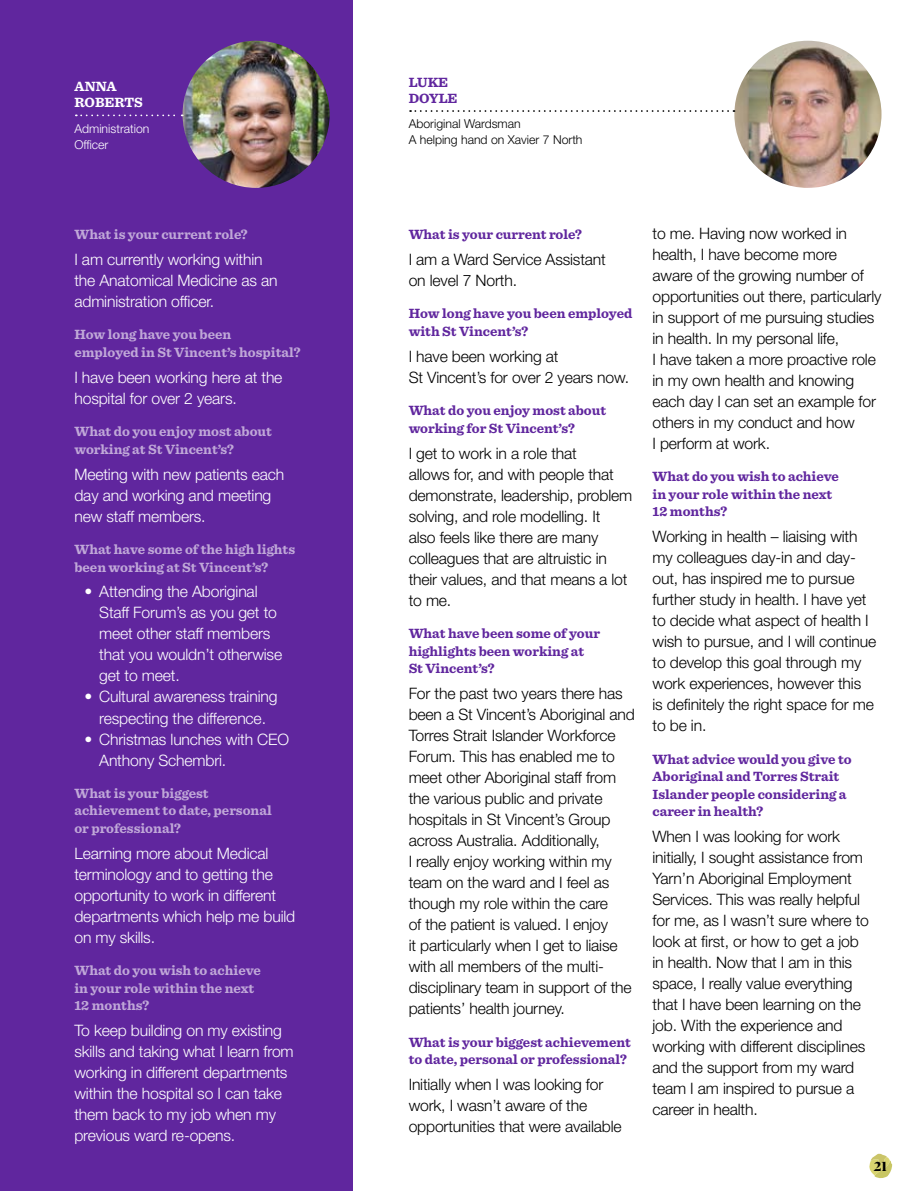
<style>
.page{position:relative;width:918px;height:1191px;background:#fff}
.page>*{position:absolute;margin:0;border:0;box-sizing:border-box;transform-origin:0 0}
.t1{font:300 15.75px/21px "Helvetica Neue LT Std";letter-spacing:-.01em;color:#000}
.t2{font:300 15.75px/21px "Helvetica Neue LT Std";letter-spacing:-.01em;color:#fff}
.t3{font:700 14.53px "Dala Floda";color:#000}
.t4{font:700 14px/17.5px "Sentinel";color:#60269e}
.t5{font:700 14px/17.5px "Sentinel";color:#c0a8d8}
.t6{font:700 14px/15.8px "Sentinel";color:#fff}
.t7{font:300 12.25px/15.8px "Helvetica Neue LT Std";color:#000}
.t8{font:300 12.25px/15.8px "Helvetica Neue LT Std";color:#fff}
</style>
<div class="page">
<div style="left:0;top:0;width:352px;height:1191px;background:#60269e"></div>
<svg style="left:869px;top:1153px;width:23px;height:25px"></svg>
<img style="left:182px;top:41px;width:148px;height:147px;border-radius:74px">
<img style="left:734px;top:41px;width:147px;height:147px;border-radius:74px">
<svg style="left:76px;top:114px;width:107px;height:2px"></svg>
<svg style="left:410px;top:110px;width:324px;height:2px"></svg>
<p class="t6" style="left:74px;top:78px;width:70px">ANNA<br>ROBERTS</p>
<p class="t8" style="left:74px;top:120px;width:77px">Administration<br>Officer</p>
<p class="t5" style="left:74px;top:225px;width:175px">What is your current role?</p>
<p class="t2" style="left:74px;top:248px;width:205px">I am currently working within the Anatomical Medicine as an administration officer.</p>
<p class="t5" style="left:74px;top:325px;width:228px">How long have you been<br>employed in St Vincent’s hospital?</p>
<p class="t2" style="left:74px;top:366px;width:209px">I have been working here at the hospital for over 2 years.</p>
<p class="t5" style="left:74px;top:422px;width:199px">What do you enjoy most about working at St Vincent’s?</p>
<p class="t2" style="left:74px;top:463px;width:211px">Meeting with new patients each day and working and meeting new staff members.</p>
<p class="t5" style="left:74px;top:540px;width:222px">What have some of the high lights been working at St Vincent’s?</p>
<p class="t2" style="left:99px;top:581px;width:184px;text-indent:-15px">• Attending the Aboriginal<br>Staff Forum’s as you get to meet other staff members that you wouldn’t otherwise get to meet.</p>
<p class="t2" style="left:84px;top:686px;width:195px;text-align:center">• Cultural awareness training respecting the difference.</p>
<p class="t2" style="left:99px;top:728px;width:191px;text-indent:-15px">• Christmas lunches with CEO<br>Anthony Schembri.</p>
<p class="t5" style="left:74px;top:784px;width:199px">What is your biggest achievement to date, personal or professional?</p>
<p class="t2" style="left:74px;top:842px;width:222px">Learning more about Medical terminology and to getting the opportunity to work in different departments which help me build on my skills.</p>
<p class="t5" style="left:74px;top:961px;width:188px">What do you wish to achieve in your role within the next<br>12 months?</p>
<p class="t2" style="left:74px;top:1020px;width:221px">To keep building on my existing skills and taking what I learn from working in different departments within the hospital so I can take them back to my job when my previous ward re-opens.</p>
<p class="t4" style="left:409px;top:74px;width:50px;line-height:15.8px">LUKE<br>DOYLE</p>
<p class="t7" style="left:409px;top:116px;width:175px">Aboriginal Wardsman<br>A helping hand on Xavier 7 North</p>
<p class="t4" style="left:409px;top:225px;width:175px">What is your current role?</p>
<p class="t1" style="left:409px;top:248px;width:199px">I am a Ward Service Assistant on level 7 North.</p>
<p class="t4" style="left:409px;top:304px;width:225px">How long have you been employed with St Vincent’s?</p>
<p class="t1" style="left:409px;top:345px;width:222px">I have been working at<br>St Vincent’s for over 2 years now.</p>
<p class="t4" style="left:409px;top:401px;width:199px">What do you enjoy most about working for St Vincent’s?</p>
<p class="t1" style="left:409px;top:442px;width:225px">I get to work in a role that<br>allows for, and with people that demonstrate, leadership, problem solving, and role modelling. It<br>also feels like there are many colleagues that are altruistic in their values, and that means a lot to me.</p>
<p class="t4" style="left:409px;top:624px;width:193px">What have been some of your highlights been working at<br>St Vincent’s?</p>
<p class="t1" style="left:409px;top:682px;width:228px">For the past two years there has been a St Vincent’s Aboriginal and<br>Torres Strait Islander Workforce<br>Forum. This has enabled me to meet other Aboriginal staff from the various public and private hospitals in St Vincent’s Group across Australia. Additionally,<br>I really enjoy working within my team on the ward and I feel as though my role within the care<br>of the patient is valued. I enjoy<br>it particularly when I get to liaise with all members of the multi&shy;disciplinary team in support of the patients’ health journey.</p>
<p class="t4" style="left:409px;top:1032px;width:224px">What is your biggest achievement to date, personal or professional?</p>
<p class="t1" style="left:409px;top:1073px;width:214px">Initially when I was looking for work, I wasn’t aware of the opportunities that were available</p>
<p class="t1" style="left:652px;top:222px;width:230px">to me. Having now worked in health, I have become more<br>aware of the growing number of opportunities out there, particularly in support of me pursuing studies in health. In my personal life,<br>I have taken a more proactive role in my own health and knowing each day I can set an example for others in my conduct and how<br>I perform at work.</p>
<p class="t4" style="left:652px;top:467px;width:188px">What do you wish to achieve in your role within the next<br>12 months?</p>
<p class="t1" style="left:652px;top:526px;width:225px">Working in health – liaising with my colleagues day-in and day&shy;out, has inspired me to pursue further study in health. I have yet to decide what aspect of health I wish to pursue, and I will continue to develop this goal through my work experiences, however this<br>is definitely the right space for me to be in.</p>
<p class="t4" style="left:652px;top:749px;width:201px">What advice would you give to<br>Aboriginal and Torres Strait<br>Islander people considering a career in health?</p>
<p class="t1" style="left:652px;top:826px;width:218px">When I was looking for work initially, I sought assistance from<br>Yarn’n Aboriginal Employment<br>Services. This was really helpful for me, as I wasn’t sure where to look at first, or how to get a job in health. Now that I am in this space, I really value everything that I have been learning on the job. With the experience and working with different disciplines and the support from my ward team I am inspired to pursue a career in health.</p>
<p class="t3" style="left:874px;top:1156px;width:15px">21</p>
</div>
